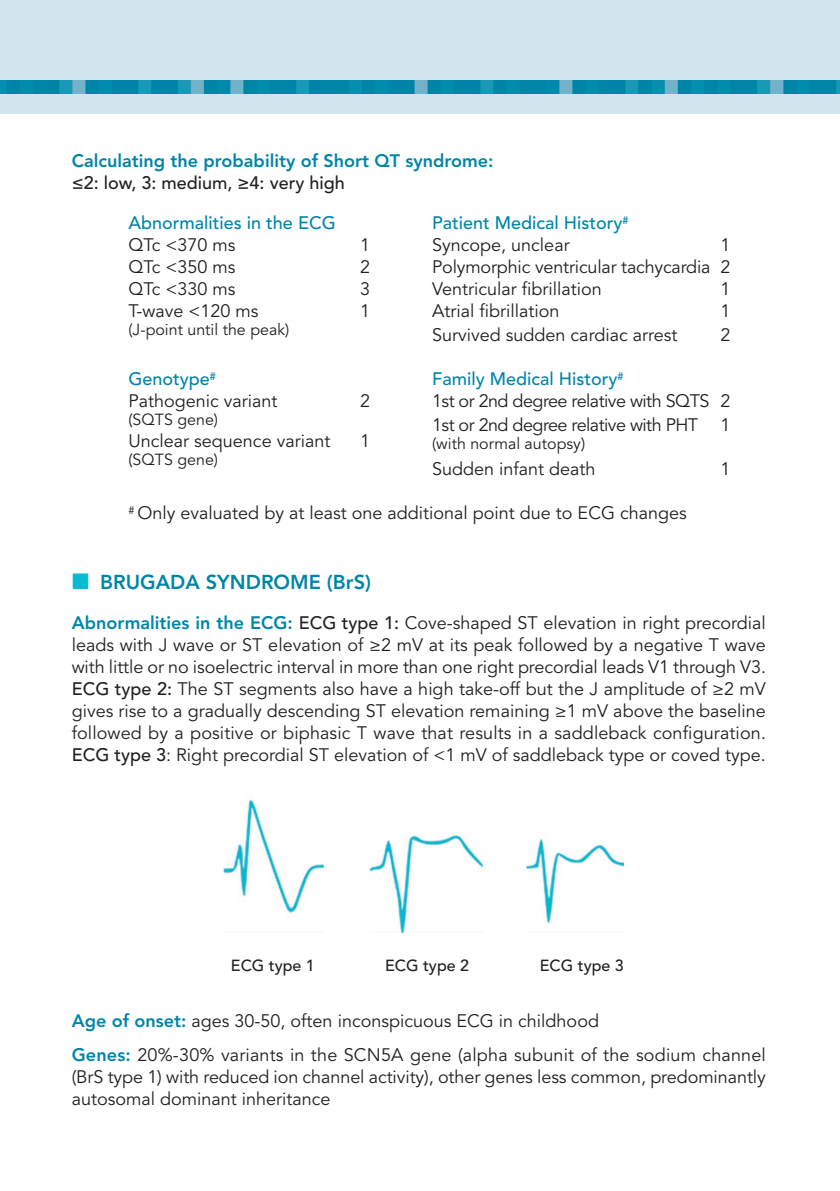
<style>
.page{position:relative;width:840px;height:1191px;background:#fff}
.page>*{position:absolute;margin:0;border:0;box-sizing:border-box;transform-origin:0 0}
.t1{font:800 20px "Avenir";color:#0085a7}
.t2{font:18px/22px "Avenir";color:#231f20}
.t3{font:500 18px "Avenir";color:#0085a7}
.t4{font:18px "Avenir";letter-spacing:-.03em;color:#231f20}
.t5{font:800 18px "Avenir";color:#0085a7}
.t6{font:500 18px "Avenir";color:#231f20}
.t7{font:16px "Avenir";color:#231f20}
.t8{font:500 16px "Avenir";color:#231f20}
.s1{font-family:"Guifxv 2 Transports";font-weight:400;font-size:22px;color:#05bad1}
.s2{font-weight:800;color:#0085a7}
.s3{font-weight:500}
</style>
<div class="page">
<div style="left:0;top:0;width:839px;height:113px;background:#d2e4ed"></div>
<img style="left:0;top:80px;width:534px;height:13px">
<img style="left:534px;top:80px;width:305px;height:13px">
<img style="left:224px;top:800px;width:398px;height:132px">
<p class="t5" style="left:72px;top:147px;width:423px">Calculating the probability of Short QT syndrome:</p>
<p class="t6" style="left:72px;top:167px;width:274px">≤2: low, 3: medium, ≥4: very high</p>
<p class="t3" style="left:128px;top:207px;width:209px">Abnormalities in the ECG</p>
<p class="t3" style="left:432px;top:207px;width:198px">Patient Medical History<sup>#</sup></p>
<p class="t2" style="left:128px;top:234px;width:109px">QTc &lt;370 ms</p>
<p class="t2" style="left:360px;top:234px;width:12px">1</p>
<p class="t2" style="left:432px;top:234px;width:139px">Syncope, unclear</p>
<p class="t2" style="left:720px;top:234px;width:12px">1</p>
<p class="t2" style="left:128px;top:256px;width:109px">QTc &lt;350 ms</p>
<p class="t2" style="left:360px;top:256px;width:12px">2</p>
<p class="t2" style="left:432px;top:256px;width:300px">Polymorphic ventricular tachycardia 2</p>
<p class="t2" style="left:128px;top:278px;width:109px">QTc &lt;330 ms</p>
<p class="t2" style="left:360px;top:278px;width:12px">3</p>
<p class="t2" style="left:432px;top:278px;width:171px">Ventricular fibrillation</p>
<p class="t2" style="left:720px;top:278px;width:12px">1</p>
<p class="t2" style="left:128px;top:300px;width:132px">T-wave &lt;120 ms</p>
<p class="t2" style="left:360px;top:300px;width:12px">1</p>
<p class="t2" style="left:432px;top:300px;width:129px">Atrial fibrillation</p>
<p class="t2" style="left:720px;top:300px;width:12px">1</p>
<p class="t7" style="left:128px;top:320px;width:162px">(J-point until the peak)</p>
<p class="t2" style="left:432px;top:324px;width:246px">Survived sudden cardiac arrest</p>
<p class="t2" style="left:720px;top:324px;width:12px">2</p>
<p class="t3" style="left:128px;top:363px;width:89px">Genotype<sup>#</sup></p>
<p class="t3" style="left:432px;top:363px;width:193px">Family Medical History<sup>#</sup></p>
<p class="t2" style="left:128px;top:390px;width:150px">Pathogenic variant</p>
<p class="t2" style="left:360px;top:390px;width:12px">2</p>
<p class="t4" style="left:432px;top:390px;width:300px">1st or 2nd degree relative with SQTS 2</p>
<p class="t7" style="left:128px;top:410px;width:91px">(SQTS gene)</p>
<p class="t2" style="left:128px;top:430px;width:203px">Unclear sequence variant</p>
<p class="t2" style="left:360px;top:430px;width:12px">1</p>
<p class="t4" style="left:432px;top:414px;width:300px">1st or 2nd degree relative with PHT 1</p>
<p class="t7" style="left:432px;top:434px;width:154px">(with normal autopsy)</p>
<p class="t2" style="left:432px;top:458px;width:165px">Sudden infant death</p>
<p class="t2" style="left:720px;top:458px;width:12px">1</p>
<p class="t2" style="left:128px;top:502px;width:559px"><sup>#</sup> Only evaluated by at least one additional point due to ECG changes</p>
<p class="t7" style="left:128px;top:450px;width:91px">(SQTS gene)</p>
<p class="t1" style="left:72px;top:566px;width:301px"><span class="s1">3</span> BRUGADA SYNDROME (BrS)</p>
<p class="t2" style="left:72px;top:612px;width:695px;text-align:justify"><span class="s2">Abnormalities in the ECG:</span> <span class="s3">ECG type 1:</span> Cove-shaped ST elevation in right precordial leads with J wave or ST elevation of ≥2 mV at its peak followed by a negative T wave with little or no isoelectric interval in more than one right precordial leads V1 through V3.<br><span class="s3">ECG type 2:</span> The ST segments also have a high take-off but the J amplitude of ≥2 mV gives rise to a gradually descending ST elevation remaining ≥1 mV above the baseline followed by a positive or biphasic T wave that results in a saddleback configuration.<br><span class="s3">ECG type 3</span>: Right precordial ST elevation of &lt;1 mV of saddleback type or coved type.</p>
<p class="t8" style="left:231px;top:952px;width:85px">ECG type 1</p>
<p class="t8" style="left:385px;top:952px;width:85px">ECG type 2</p>
<p class="t8" style="left:539px;top:952px;width:85px">ECG type 3</p>
<p class="t2" style="left:72px;top:1004px;width:695px;line-height:34px"><span class="s2">Age of onset:</span> ages 30-50, often inconspicuous ECG in childhood<br><span class="s2">Genes:</span> 20%-30% variants in the SCN5A gene (alpha subunit of the sodium channel</p>
<p class="t2" style="left:72px;top:1066px;width:695px">(BrS type 1) with reduced ion channel activity), other genes less common, predominantly autosomal dominant inheritance</p>
</div>
